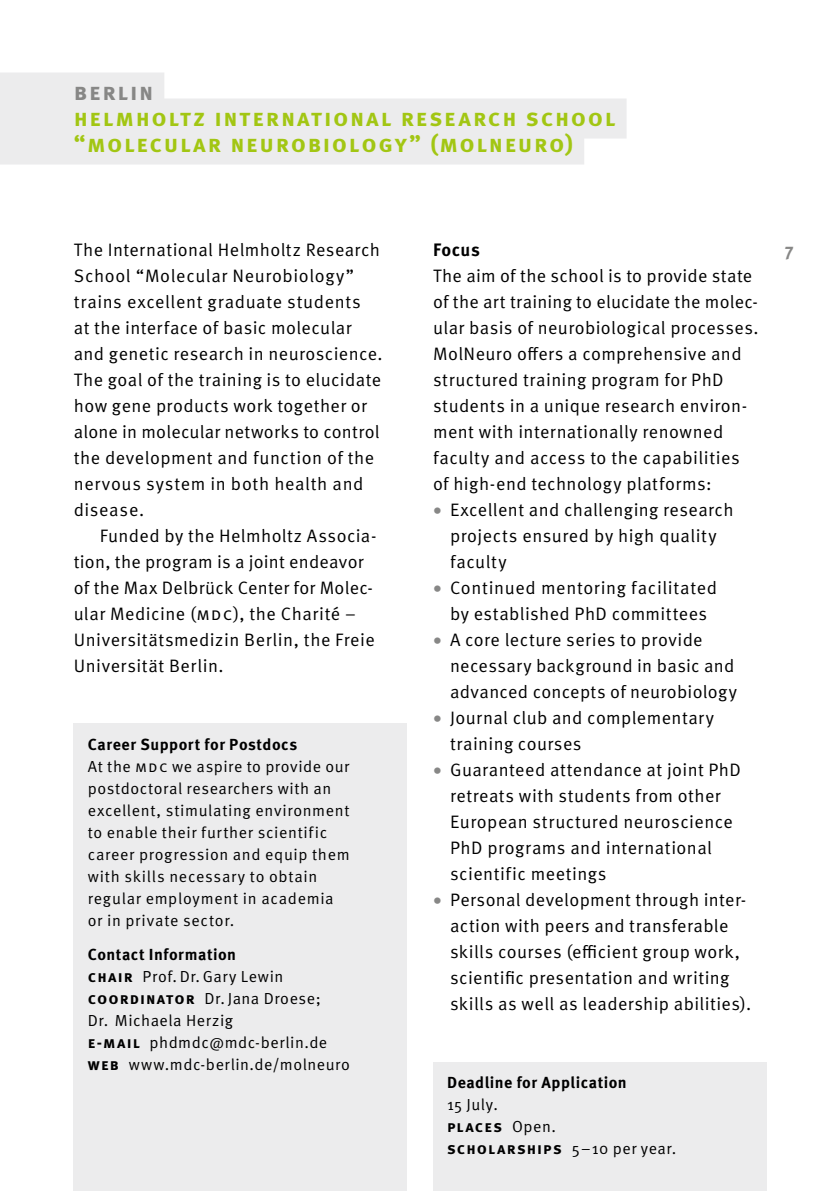
<style>
.page{position:relative;width:840px;height:1191px;background:#fff}
.page>*{position:absolute;margin:0;border:0;box-sizing:border-box;transform-origin:0 0}
.t1{font:700 24px/26px "Meta Pro";letter-spacing:.065em;color:#a2c613}
.t2{font:700 24px "Meta Pro";letter-spacing:.07em;color:#878786}
.t3{font:18px/26px "Meta Pro Norm";letter-spacing:.025em;color:#000}
.t4{font:700 18px "Meta Pro";color:#000}
.t5{font:700 18px "Meta Pro";color:#878786}
.t6{font:16px/22px "Meta Pro Norm";letter-spacing:.035em;color:#000}
.t7{font:700 16px "Meta Pro";letter-spacing:.045em;color:#000}
.t8{font:700 16px/22px "Meta Pro";letter-spacing:.07em;color:#000}
.s1{font-family:"Meta Pro";font-weight:700}
.s2{font-family:"Meta Pro";font-weight:700;color:#878786}
.s3{font-family:"Meta Pro Norm";font-weight:400}
</style>
<div class="page">
<div style="left:0;top:72px;width:164px;height:40px;background:#ececed"></div>
<div style="left:0;top:98px;width:626px;height:40px;background:#ececed"></div>
<div style="left:0;top:124px;width:584px;height:40px;background:#ececed"></div>
<div style="left:74px;top:724px;width:333px;height:467px;background:#ececed"></div>
<div style="left:433px;top:1062px;width:332px;height:129px;background:#ececed"></div>
<h1 class="t2" style="left:74px;top:73px;width:81px">Berlin</h1>
<h1 class="t1" style="left:74px;top:103px;width:543px">Helmholtz International Research School “-Molecular -N eurobiology” (MolN euro)</h1>
<p class="t3" style="left:74px;top:235px;width:310px">The International Helmholtz Research School “Molecular Neurobiology” trains excellent graduate students<br>at the interface of basic molecular and genetic research in neuroscience.<br>The goal of the training is to elucidate how gene products work together or alone in molecular networks to control the development and function of the nervous system in both health and disease.</p>
<p class="t3" style="left:74px;top:521px;width:304px;text-indent:26px">Funded by the Helmholtz Associa&shy;tion, the program is a joint endeavor of the Max Delbrück Center for Molec&shy;ular Medicine (MDC), the Charité – Universitätsmedizin Berlin, the Freie Universität Berlin.</p>
<p class="t7" style="left:88px;top:732px;width:211px">Career Support for Postdocs</p>
<p class="t6" style="left:88px;top:754px;width:263px">At the MDC we aspire to provide our postdoctoral researchers with an excellent, stimulating environment to enable their further scientific career progression and equip them with skills necessary to obtain regular employment in academia or in private sector.</p>
<p class="t7" style="left:88px;top:942px;width:150px">Contact Information</p>
<p class="t6" style="left:88px;top:964px;width:263px"><span class="s1">Chair</span> Prof. Dr. Gary Lewin<br><span class="s1">Coordinator</span> Dr. Jana Droese;<br>Dr. -Michaela Herzig<br><span class="s1">E-mail</span> phdmdc@mdc-berlin.de<br><span class="s1">Web</span> www.mdc-berlin.de/molneuro</p>
<p class="t4" style="left:433px;top:235px;width:48px">Focus</p>
<p class="t3" style="left:433px;top:261px;width:327px">The aim of the school is to provide state of the art training to elucidate the molec&shy;ular basis of neurobiological processes.<br>MolNeuro offers a comprehensive and structured training program for PhD students in a unique research environ&shy;ment with internationally renowned faculty and access to the capabilities of high-end technology platforms:</p>
<p class="t3" style="left:450px;top:495px;width:285px;text-indent:-17px"><span class="s2">•</span> Excellent and challenging research projects ensured by high quality faculty</p>
<p class="t3" style="left:433px;top:573px;width:285px;text-align:center"><span class="s2">•</span> Continued mentoring facilitated by established PhD committees</p>
<p class="t3" style="left:450px;top:625px;width:288px;text-indent:-17px"><span class="s2">•</span> A core lecture series to provide necessary background in basic and advanced concepts of neurobiology</p>
<p class="t3" style="left:450px;top:703px;width:265px;text-indent:-17px"><span class="s2">•</span> Journal club and complementary training courses</p>
<p class="t3" style="left:450px;top:755px;width:292px;text-indent:-17px"><span class="s2">•</span> Guaranteed attendance at joint PhD retreats with students from other<br>European structured neuroscience<br>PhD programs and international scientific meetings</p>
<p class="t3" style="left:450px;top:885px;width:302px;text-indent:-17px"><span class="s2">•</span> Personal development through inter&shy;action with peers and transferable skills courses (efficient group work, scientific presentation and writing skills as well as leadership abilities).</p>
<p class="t7" style="left:447px;top:1070px;width:181px">Deadline for Application</p>
<p class="t6" style="left:447px;top:1092px;width:52px">15 July.</p>
<p class="t8" style="left:447px;top:1114px;width:110px">Places <span class="s3">Open.<br></span>Scholarships</p>
<p class="t6" style="left:571px;top:1136px;width:106px">5–10 per year.</p>
<p class="t5" style="left:784px;top:235px;width:10px">7</p>
</div>
